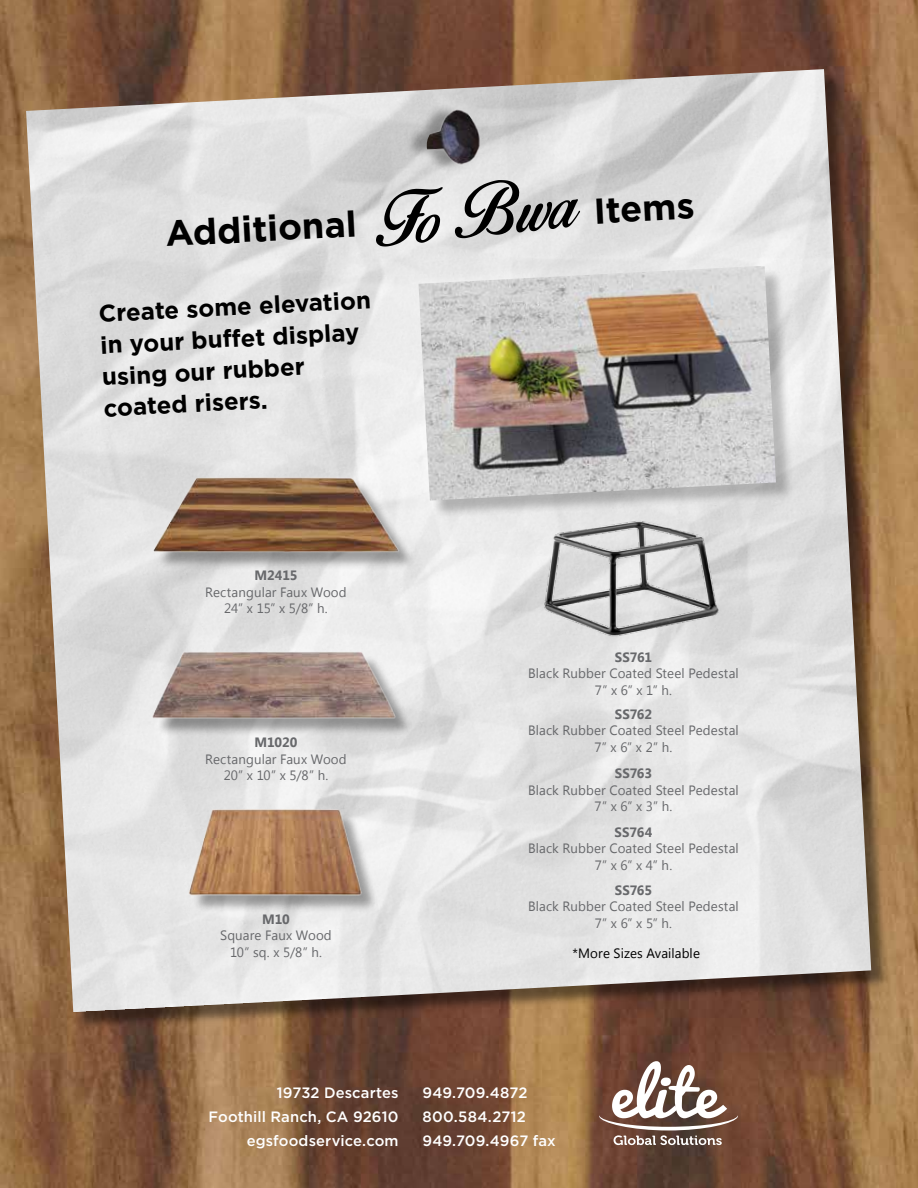
<style>
.page{position:relative;width:918px;height:1188px;background:#fff}
.page>*{position:absolute;margin:0;border:0;box-sizing:border-box;transform-origin:0 0}
.t1{font:700 36px "Gotham HTF";color:#000}
.t2{font:700 24px/31.5px "Gotham HTF";color:#000}
.t3{font:500 15px/24px "Gotham HTF";letter-spacing:.01em;color:#fff;text-align:right}
.t4{font:13.5px/16.5px "Segoe UI";letter-spacing:.01em;color:#67686b;text-align:center}
.t5{font:700 13.5px "Segoe UI";letter-spacing:-.005em;color:#67686b}
.t6{font:13.5px "Segoe UI";letter-spacing:.005em;color:#000}
</style>
<div class="page">
<img style="left:0;top:0;width:918px;height:1188px">
<div style="left:29px;top:72px;width:861px;height:958px;background:#000;opacity:.47"></div>
<img style="left:26px;top:69px;width:845px;height:943px">
<svg style="left:599px;top:1061px;width:139px;height:84px"></svg>
<div style="left:406px;top:104px;width:68px;height:69px;background:#000;opacity:.31"></div>
<img style="left:424px;top:104px;width:61px;height:70px">
<img style="left:166px;top:771px;width:220px;height:144px">
<img style="left:129px;top:600px;width:294px;height:139px">
<img style="left:129px;top:455px;width:294px;height:121px">
<img style="left:527px;top:519px;width:206px;height:162px">
<svg style="left:376px;top:187px;width:67px;height:60px;background:#a0a0a0"></svg>
<svg style="left:455px;top:180px;width:125px;height:58px;background:#9f9f9f"></svg>
<div style="left:421px;top:268px;width:373px;height:251px;background:#000;opacity:.24"></div>
<img style="left:418px;top:266px;width:358px;height:235px">
<h1 class="t1" style="left:164px;top:213px;width:193px;rotate:-3deg">Additional</h1>
<h1 class="t1" style="left:593px;top:190px;width:102px;rotate:-3deg">Items</h1>
<h2 class="t2" style="left:98px;top:298px;width:274px;rotate:-3deg">Create some elevation in your buffet display using our rubber coated risers.</h2>
<p class="t5" style="left:254px;top:566px;width:45px">M2415</p>
<p class="t4" style="left:205px;top:583px;width:143px">Rectangular Faux Wood<br>24” x 15” x 5/8” h.</p>
<p class="t5" style="left:254px;top:733px;width:45px">M1020</p>
<p class="t4" style="left:205px;top:750px;width:143px">Rectangular Faux Wood<br>20” x 10” x 5/8” h.</p>
<p class="t5" style="left:262px;top:910px;width:29px">M10</p>
<p class="t4" style="left:220px;top:927px;width:113px">Square Faux Wood<br>10” sq. x 5/8” h.</p>
<p class="t5" style="left:615px;top:647px;width:39px">SS761</p>
<p class="t4" style="left:528px;top:664px;width:212px">Black Rubber Coated Steel Pedestal<br>7” x 6” x 1” h.</p>
<p class="t5" style="left:615px;top:704px;width:39px">SS762</p>
<p class="t4" style="left:528px;top:722px;width:212px">Black Rubber Coated Steel Pedestal<br>7” x 6” x 2” h.</p>
<p class="t5" style="left:615px;top:764px;width:39px">SS763</p>
<p class="t4" style="left:528px;top:781px;width:212px">Black Rubber Coated Steel Pedestal<br>7” x 6” x 3” h.</p>
<p class="t5" style="left:615px;top:823px;width:39px">SS764</p>
<p class="t4" style="left:528px;top:840px;width:212px">Black Rubber Coated Steel Pedestal<br>7” x 6” x 4” h.</p>
<p class="t5" style="left:615px;top:881px;width:39px">SS765</p>
<p class="t4" style="left:528px;top:898px;width:212px">Black Rubber Coated Steel Pedestal<br>7” x 6” x 5” h.</p>
<p class="t6" style="left:573px;top:944px;width:129px">*More Sizes Available</p>
<p class="t3" style="left:209px;top:1080px;width:191px">19732 Descartes<br>Foothill Ranch, CA 92610 egsfoodservice.com</p>
<p class="t3" style="left:423px;top:1080px;width:135px;text-align:left">949.709.4872<br>800.584.2712<br>949.709.4967 fax</p>
</div>
